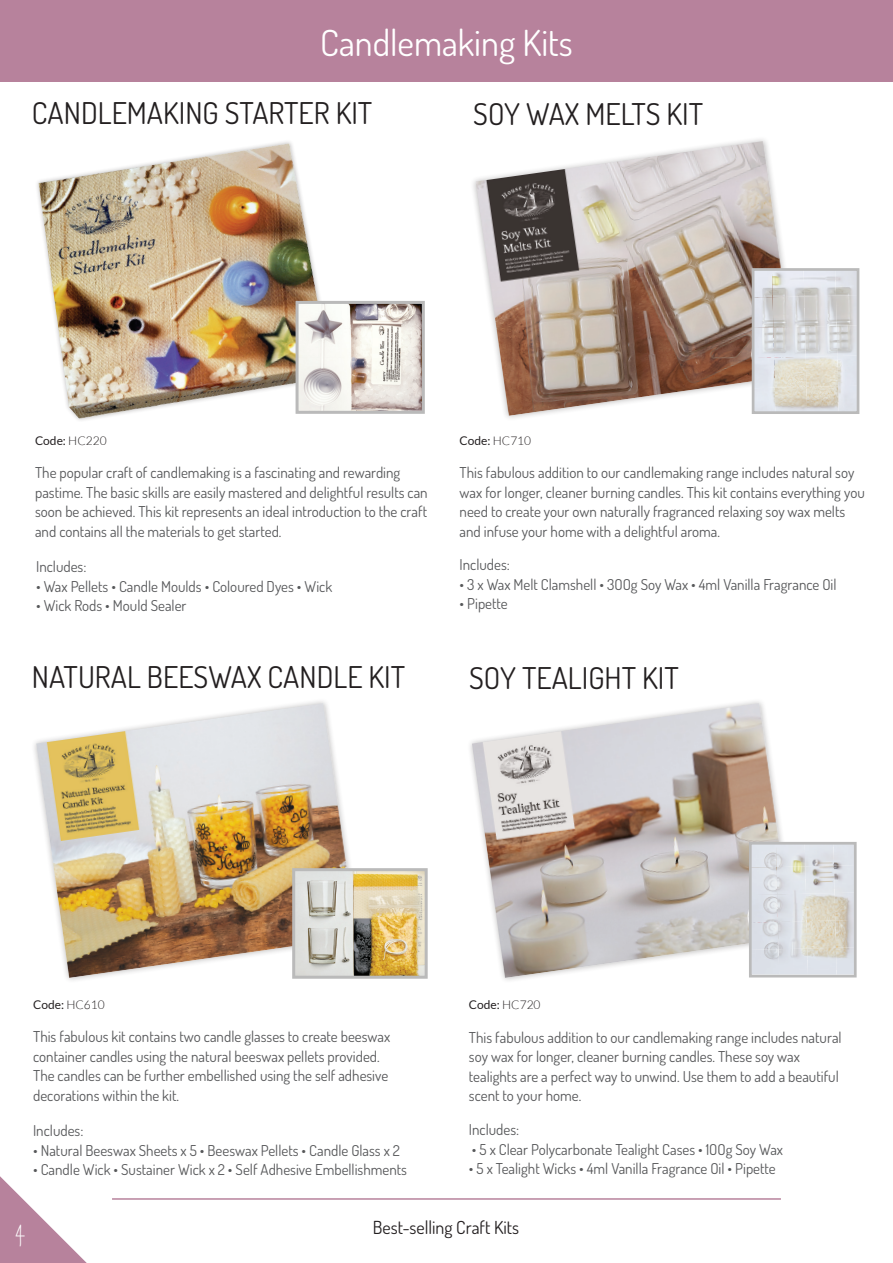
<style>
.page{position:relative;width:893px;height:1263px;background:#fff}
.page>*{position:absolute;margin:0;border:0;box-sizing:border-box;transform-origin:0 0}
.t1{font:36px "Dosis";color:#fff}
.t2{font:30px "Dosis";color:#231f20}
.t3{font:500 27.9px "Quick Rest";color:#fff}
.t4{font:18px "Dosis";color:#231f20}
.t5{font:15px/19.5px "Dosis";color:#57585a}
.t6{font:12px "Lato";color:#231f20}
.s1{font-weight:300}
</style>
<div class="page">
<div style="left:0;top:0;width:893px;height:82px;background:#b7829c"></div>
<svg style="left:0;top:1176px;width:87px;height:87px"></svg>
<hr style="left:112px;top:1198px;width:669px;height:2px;background:#b7829c">
<img style="left:36px;top:703px;width:314px;height:275px">
<img style="left:472px;top:703px;width:321px;height:275px">
<img style="left:476px;top:141px;width:309px;height:275px">
<img style="left:39px;top:143px;width:283px;height:276px">
<img style="left:300px;top:305px;width:121px;height:105px">
<div style="left:296px;top:301px;width:129px;height:113px;border:3px solid #bababa"></div>
<img style="left:296px;top:872px;width:128px;height:103px">
<div style="left:292px;top:868px;width:136px;height:111px;border:3px solid #bababa"></div>
<img style="left:837px;top:272px;width:18px;height:53px">
<img style="left:837px;top:325px;width:18px;height:85px">
<img style="left:806px;top:272px;width:31px;height:54px">
<img style="left:806px;top:326px;width:33px;height:84px">
<img style="left:775px;top:272px;width:31px;height:85px">
<img style="left:775px;top:357px;width:32px;height:53px">
<img style="left:756px;top:272px;width:19px;height:138px">
<div style="left:752px;top:268px;width:107px;height:146px;border:3px solid #bababa"></div>
<img style="left:836px;top:846px;width:17px;height:46px">
<img style="left:836px;top:892px;width:17px;height:81px">
<img style="left:807px;top:846px;width:29px;height:102px">
<img style="left:808px;top:948px;width:29px;height:25px">
<img style="left:779px;top:846px;width:28px;height:75px">
<img style="left:779px;top:921px;width:29px;height:52px">
<img style="left:753px;top:846px;width:26px;height:127px">
<div style="left:749px;top:842px;width:108px;height:135px;border:3px solid #bababa"></div>
<p class="t1" style="left:320px;top:19px;width:254px">Candlemaking Kits</p>
<p class="t2" style="left:32px;top:94px;width:342px">CANDLEMAKING STARTER KIT</p>
<p class="t2" style="left:473px;top:95px;width:232px">SOY WAX MELTS KIT</p>
<p class="t6" style="left:35px;top:434px;width:73px">Code: <span class="s1">HC220</span></p>
<p class="t6" style="left:460px;top:434px;width:73px">Code: <span class="s1">HC710</span></p>
<p class="t5" style="left:460px;top:463px;width:407px">This fabulous addition to our candlemaking range includes natural soy wax for longer, cleaner burning candles. This kit contains everything you need to create your own naturally fragranced relaxing soy wax melts and infuse your home with a delightful aroma.</p>
<p class="t5" style="left:35px;top:463px;width:394px">The popular craft of candlemaking is a fascinating and rewarding pastime. The basic skills are easily mastered and delightful results can soon be achieved. This kit represents an ideal introduction to the craft and contains all the materials to get started.</p>
<p class="t5" style="left:36px;top:557px;width:52px">Includes:</p>
<p class="t5" style="left:36px;top:576px;width:298px">• Wax Pellets • Candle Moulds • Coloured Dyes • Wick</p>
<p class="t5" style="left:36px;top:596px;width:152px">• Wick Rods • Mould Sealer</p>
<p class="t5" style="left:460px;top:554px;width:52px">Includes:</p>
<p class="t5" style="left:460px;top:574px;width:378px">• 3 x Wax Melt Clamshell • 3OOg Soy Wax • 4ml Vanilla Fragrance Oil</p>
<p class="t5" style="left:460px;top:593px;width:50px">• Pipette</p>
<p class="t2" style="left:32px;top:657px;width:375px">NATURAL BEESWAX CANDLE KIT</p>
<p class="t2" style="left:469px;top:658px;width:211px">SOY TEALIGHT KIT</p>
<p class="t6" style="left:33px;top:997px;width:73px">Code: <span class="s1">HC610</span></p>
<p class="t5" style="left:33px;top:1026px;width:359px">This fabulous kit contains two candle glasses to create beeswax container candles using the natural beeswax pellets provided.</p>
<p class="t5" style="left:33px;top:1065px;width:357px">The candles can be further embellished using the self adhesive decorations within the kit.</p>
<p class="t5" style="left:33px;top:1120px;width:52px">Includes:</p>
<p class="t5" style="left:33px;top:1140px;width:368px">• Natural Beeswax Sheets x 5 • Beeswax Pellets • Candle Glass x 2</p>
<p class="t5" style="left:33px;top:1159px;width:375px">• Candle Wick • Sustainer Wick x 2 • Self Adhesive Embellishments</p>
<p class="t6" style="left:469px;top:998px;width:73px">Code: <span class="s1">HC720</span></p>
<p class="t5" style="left:469px;top:1027px;width:374px">This fabulous addition to our candlemaking range includes natural soy wax for longer, cleaner burning candles. These soy wax tealights are a perfect way to unwind. Use them to add a beautiful scent to your home.</p>
<p class="t5" style="left:469px;top:1119px;width:52px">Includes:</p>
<p class="t5" style="left:472px;top:1139px;width:313px">• 5 x Clear Polycarbonate Tealight Cases • 1OOg Soy Wax</p>
<p class="t5" style="left:469px;top:1158px;width:308px">• 5 x Tealight Wicks • 4ml Vanilla Fragrance Oil • Pipette</p>
<p class="t3" style="left:15px;top:1219px;width:11px">4</p>
<p class="t4" style="left:373px;top:1216px;width:148px">Best-selling Craft Kits</p>
</div>
